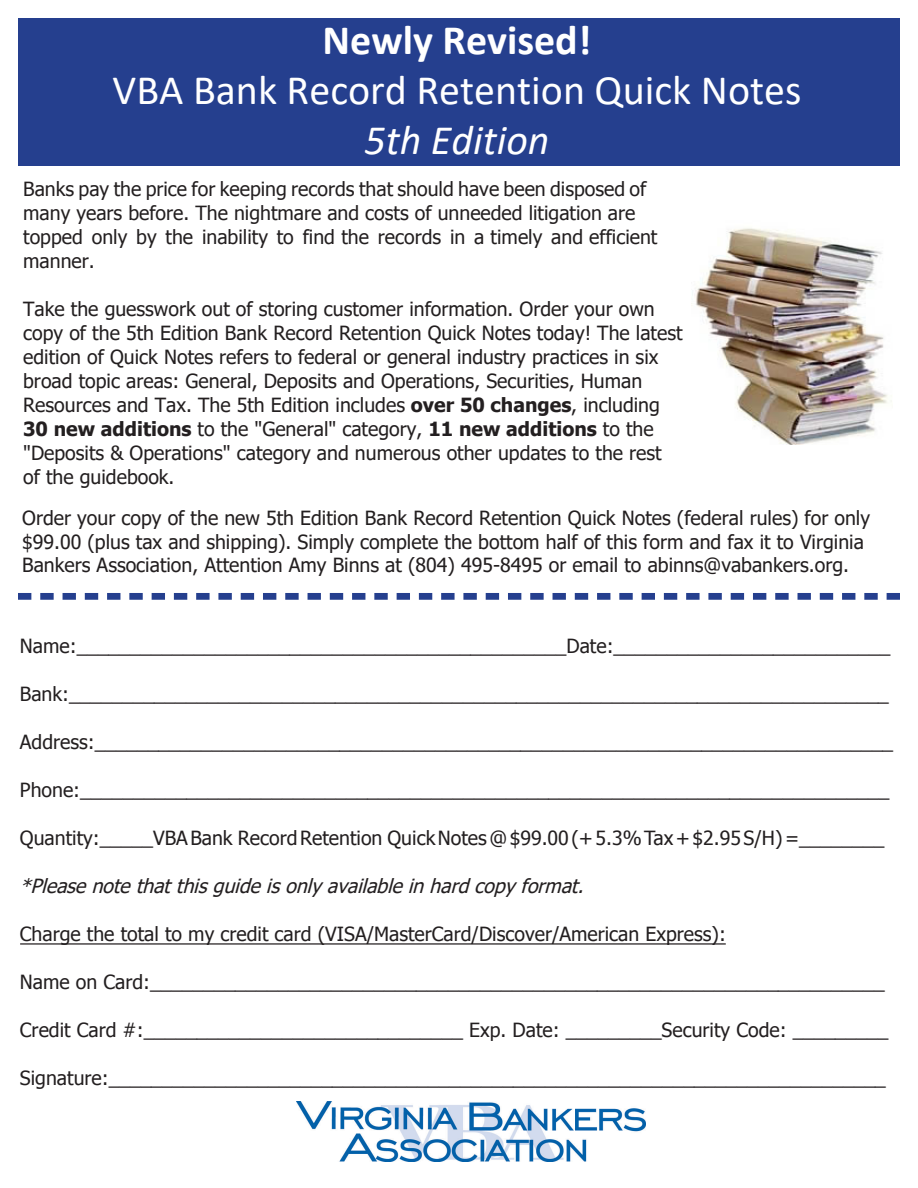
<style>
.page{position:relative;width:918px;height:1188px;background:#fff}
.page>*{position:absolute;margin:0;border:0;box-sizing:border-box;transform-origin:0 0}
.t1{font:42px/50.4px "Calibri";color:#fff;text-align:center}
.t2{font:19.5px/24px "Tahoma";color:#231f20}
.t3{font:italic 19.5px "Tahoma";color:#231f20}
.s1{font-weight:700}
.s2{font-style:italic}
</style>
<div class="page">
<div style="left:18px;top:18px;width:882px;height:148px;background:#253f8e"></div>
<img style="left:296px;top:1102px;width:349px;height:60px">
<svg style="left:18px;top:594px;width:882px;height:5px"></svg>
<img style="left:692px;top:228px;width:200px;height:217px">
<hr style="left:20px;top:943px;width:706px;height:2px;background:#231f20">
<p class="t1" style="left:113px;top:13px;width:691px"><span class="s1">Newly Revised!<br></span>VBA Bank Record Retention Quick Notes<br><span class="s2">5th Edition</span></p>
<p class="t2" style="left:23px;top:176px;width:636px">Banks pay the price for keeping records that should have been disposed of many years before. The nightmare and costs of unneeded litigation are topped only by the inability to find the records in a timely and efficient manner.</p>
<p class="t2" style="left:23px;top:298px;width:661px">Take the guesswork out of storing customer information. Order your own copy of the 5th Edition Bank Record Retention Quick Notes today! The latest edition of Quick Notes refers to federal or general industry practices in six broad topic areas: General, Deposits and Operations, Securities, Human Resources and Tax. The 5th Edition includes <span class="s1">over 50 changes</span>, including <span class="s1">30 new additions</span> to the "General" category, <span class="s1">11 new additions</span> to the "Deposits &amp; Operations" category and numerous other updates to the rest of the guidebook.</p>
<p class="t2" style="left:22px;top:508px;width:849px;line-height:23.4px">Order your copy of the new 5th Edition Bank Record Retention Quick Notes (federal rules) for only $99.00 (plus tax and shipping). Simply complete the bottom half of this form and fax it to Virginia<br>Bankers Association, Attention Amy Binns at (804) 495-8495 or email to abinns@vabankers.org.</p>
<p class="t2" style="left:20px;top:633px;width:872px">Name:______________________________________________Date:__________________________</p>
<p class="t2" style="left:20px;top:681px;width:871px">Bank:_____________________________________________________________________________</p>
<p class="t2" style="left:20px;top:729px;width:875px">Address:___________________________________________________________________________</p>
<p class="t2" style="left:20px;top:777px;width:871px">Phone:____________________________________________________________________________</p>
<p class="t2" style="left:20px;top:825px;width:866px">Quantity:_____VBA Bank Record Retention Quick Notes @ $99.00 (+ 5.3% Tax + $2.95 S/H) =________</p>
<p class="t3" style="left:20px;top:873px;width:573px">*Pleasenotethatthisguideisonlyavailableinhardcopyformat.</p>
<p class="t2" style="left:20px;top:921px;width:708px">Charge the total to my credit card (VISA/MasterCard/Discover/American Express):</p>
<p class="t2" style="left:20px;top:969px;width:866px">Name on Card:_____________________________________________________________________</p>
<p class="t2" style="left:20px;top:1017px;width:870px">Credit Card #:______________________________ Exp. Date: _________Security Code: _________</p>
<p class="t2" style="left:20px;top:1065px;width:868px">Signature:_________________________________________________________________________</p>
</div>
